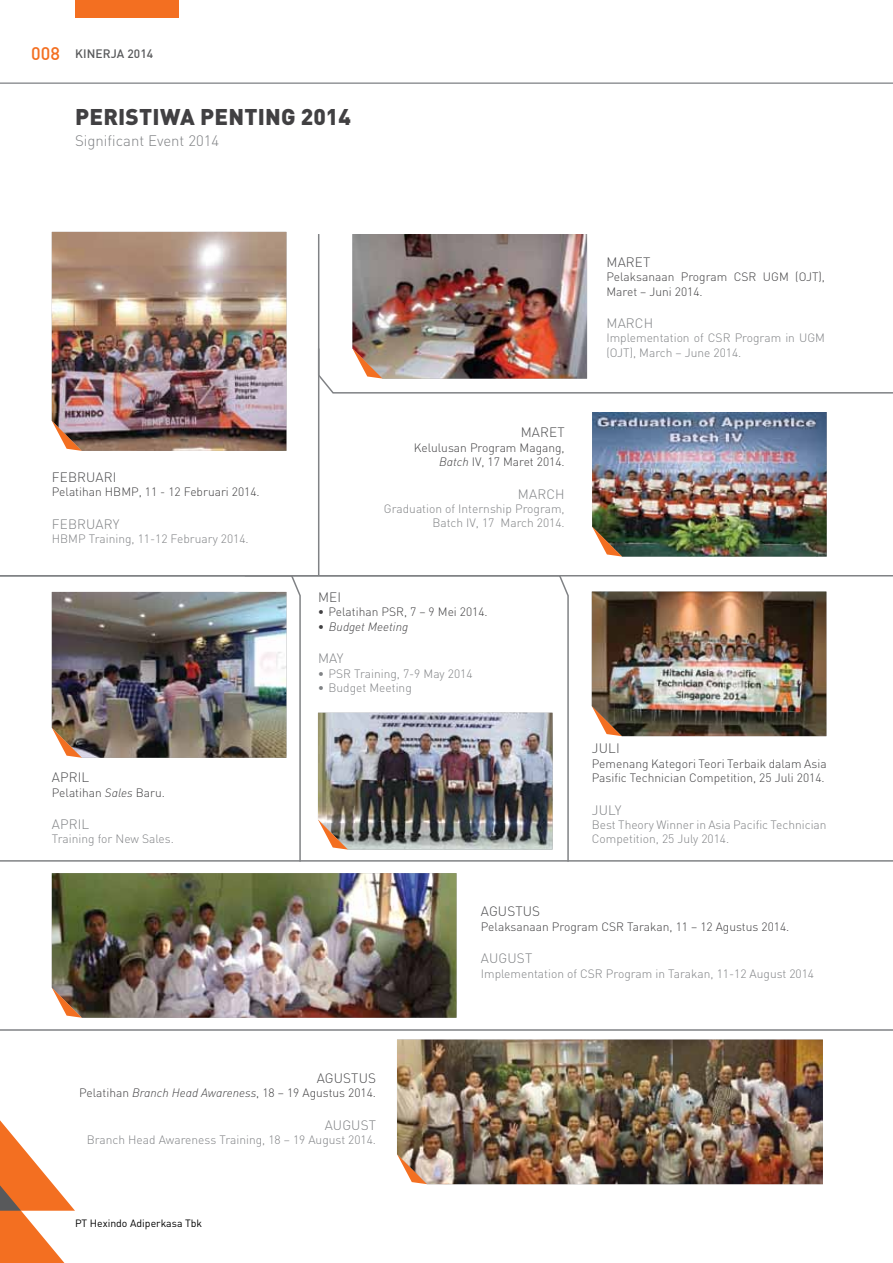
<style>
.page{position:relative;width:893px;height:1263px;background:#fff}
.page>*{position:absolute;margin:0;border:0;box-sizing:border-box;transform-origin:0 0}
.t1{font:900 22.5px "DIN Pro";letter-spacing:.01em;color:#414042}
.t2{font:300 15px "DIN Pro";color:#808285}
.t3{font:300 13.5px "DIN Pro";letter-spacing:.01em;color:#4d4d4f}
.t4{font:300 13.5px "DIN Pro";letter-spacing:.01em;color:#808285}
.t5{font:300 12px/14.4px "DIN Pro";color:#808285}
.t6{font:300 12px/14.4px "DIN Pro";color:#414042}
.t7{font:500 12px "DIN";letter-spacing:.01em;color:#58595b}
.t8{font:12px "DIN Light Italic Alt";color:#414042}
.t9{font:10.5px "DIN";color:#000}
.s1{font-size:18px;color:#f36f21}
.s2{font-family:"DIN Light Italic Alt";font-weight:400}
.s3{font-family:"DIN Pro";font-weight:300}
</style>
<div class="page">
<svg style="left:0;top:1120px;width:75px;height:143px"></svg>
<hr style="left:0;top:82px;width:893px;height:2px;background:#939598">
<div style="left:75px;top:0;width:103px;height:17px;background:#f36f21"></div>
<img style="left:52px;top:232px;width:234px;height:219px">
<svg style="left:52px;top:421px;width:30px;height:30px"></svg>
<img style="left:52px;top:873px;width:404px;height:145px">
<svg style="left:52px;top:988px;width:30px;height:30px"></svg>
<img style="left:397px;top:1040px;width:426px;height:144px">
<svg style="left:397px;top:1154px;width:30px;height:30px"></svg>
<img style="left:592px;top:592px;width:234px;height:144px">
<img style="left:592px;top:412px;width:235px;height:145px">
<img style="left:317px;top:234px;width:574px;height:160px">
<svg style="left:0;top:576px;width:243px;height:152px"></svg>
<img style="left:243px;top:574px;width:327px;height:286px">
<hr style="left:318px;top:348px;width:1px;height:227px;background:#808285">
<hr style="left:0;top:860px;width:893px;height:2px;background:#808285">
<hr style="left:0;top:575px;width:893px;height:1px;background:#808285">
<hr style="left:0;top:1029px;width:893px;height:2px;background:#808285">
<img style="left:52px;top:592px;width:234px;height:166px">
<p class="t7" style="left:31px;top:46px;width:124px"><span class="s1">008</span> KINERJA 2014</p>
<h1 class="t1" style="left:75px;top:102px;width:277px">PERISTIWA PENTING 2014</h1>
<p class="t2" style="left:75px;top:131px;width:146px">Significant Event 2014</p>
<p class="t3" style="left:52px;top:468px;width:17px">Februari</p>
<p class="t6" style="left:52px;top:484px;width:209px">Pelatihan HBMP, 11 - 12 Februari 2014.</p>
<p class="t4" style="left:52px;top:515px;width:18px">Februar</p>
<p class="t4" style="left:113px;top:515px;width:8px">y</p>
<p class="t5" style="left:52px;top:531px;width:198px">HBMP Training, 11-12 February 2014.</p>
<p class="t3" style="left:52px;top:768px;width:17px">April</p>
<p class="t6" style="left:52px;top:785px;width:115px">Pelatihan <span class="s2">Sales</span> Baru.</p>
<p class="t4" style="left:52px;top:815px;width:17px">April</p>
<p class="t5" style="left:52px;top:831px;width:124px">Training for New Sales.</p>
<p class="t3" style="left:521px;top:423px;width:21px">Maret</p>
<p class="t6" style="left:414px;top:440px;width:153px;text-align:right">Kelulusan Program Magang,<br><span class="s2">Batch</span> IV, 17 Maret 2014.</p>
<p class="t4" style="left:518px;top:484px;width:21px">March</p>
<p class="t5" style="left:384px;top:501px;width:182px;text-align:right">Graduation of Internship Program,<br>Batch IV, 17 March 2014.</p>
<p class="t3" style="left:318px;top:588px;width:17px">Mei</p>
<p class="t6" style="left:318px;top:604px;width:171px">• Pelatihan PSR, 7 – 9 Mei 2014.</p>
<p class="t8" style="left:318px;top:619px;width:92px"><span class="s3">•</span> Budget Meeting</p>
<p class="t4" style="left:318px;top:649px;width:27px">May</p>
<p class="t5" style="left:318px;top:665px;width:156px">• PSR Training, 7-9 May 2014</p>
<p class="t5" style="left:318px;top:680px;width:95px">• Budget Meeting</p>
<p class="t3" style="left:606px;top:253px;width:21px">Maret</p>
<p class="t6" style="left:606px;top:269px;width:220px">Pelaksanaan Program CSR UGM (OJT),<br>Maret – Juni 2014.</p>
<p class="t4" style="left:606px;top:314px;width:21px">March</p>
<p class="t5" style="left:606px;top:330px;width:220px">Implementation of CSR Program in UGM (OJT), March – June 2014.</p>
<p class="t3" style="left:592px;top:739px;width:14px">Juli</p>
<p class="t6" style="left:592px;top:756px;width:236px">Pemenang Kategori Teori Terbaik dalam Asia<br>Pasific Technician Competition, 25 Juli 2014.</p>
<p class="t4" style="left:592px;top:800px;width:31px">July</p>
<p class="t5" style="left:592px;top:817px;width:236px">Best Theory Winner in Asia Pacific Technician<br>Competition, 25 July 2014.</p>
<p class="t3" style="left:317px;top:1069px;width:18px">Agustus</p>
<p class="t6" style="left:79px;top:1085px;width:299px">Pelatihan <span class="s2">Branch Head Awareness</span>, 18 – 19 Agustus 2014.</p>
<p class="t4" style="left:325px;top:1115px;width:18px">August</p>
<p class="t5" style="left:87px;top:1132px;width:291px">Branch Head Awareness Training, 18 – 19 August 2014.</p>
<p class="t9" style="left:75px;top:1217px;width:129px">PT Hexindo Adiperkasa Tbk</p>
<p class="t3" style="left:481px;top:902px;width:18px">Agustus</p>
<p class="t6" style="left:481px;top:919px;width:310px">Pelaksanaan Program CSR Tarakan, 11 – 12 Agustus 2014.</p>
<p class="t4" style="left:481px;top:949px;width:18px">August</p>
<p class="t5" style="left:481px;top:965px;width:335px">Implementation of CSR Program in Tarakan, 11-12 August 2014</p>
</div>
